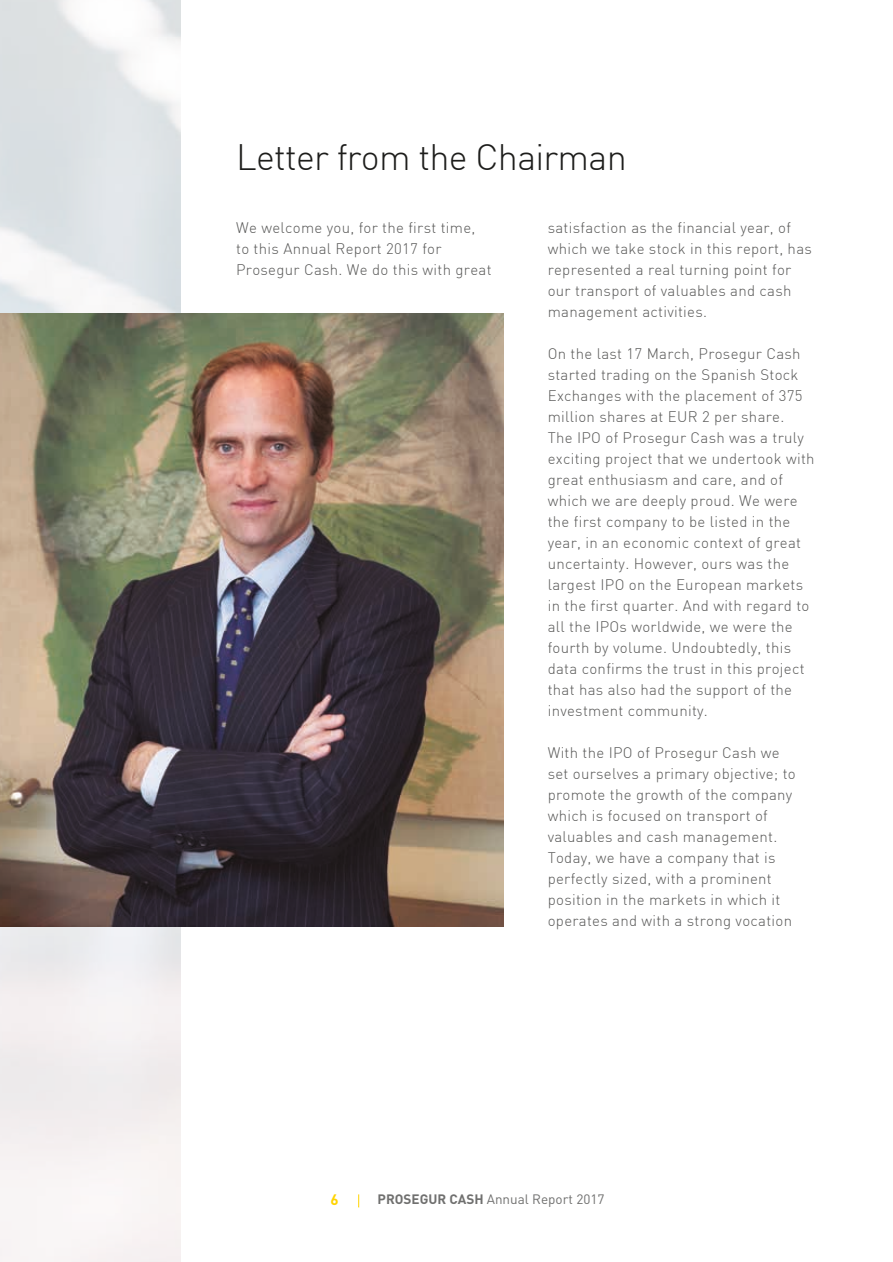
<style>
.page{position:relative;width:893px;height:1262px;background:#fff}
.page>*{position:absolute;margin:0;border:0;box-sizing:border-box;transform-origin:0 0}
.t1{font:300 36px "DIN";letter-spacing:-.02em;color:#1d1d1b}
.t2{font:300 15px/21px "DIN";letter-spacing:.02em;color:#575756}
.t3{font:700 15px "DIN";color:#ffd400}
.t4{font:13.5px "DIN";color:#70706f}
.s1{font-weight:700}
</style>
<div class="page">
<svg style="left:358px;top:1194px;width:1px;height:13px"></svg>
<img style="left:0;top:0;width:181px;height:1261px">
<img style="left:0;top:313px;width:504px;height:613px">
<h1 class="t1" style="left:236px;top:135px;width:392px">Letter from the Chairman</h1>
<p class="t2" style="left:236px;top:217px;width:257px">We welcome you, for the first time, to this Annual Report 2017 for<br>Prosegur Cash. We do this with great</p>
<p class="t2" style="left:548px;top:217px;width:266px">satisfaction as the financial year, of which we take stock in this report, has represented a real turning point for our transport of valuables and cash management activities.</p>
<p class="t2" style="left:548px;top:343px;width:268px">On the last 17 March, Prosegur Cash started trading on the Spanish Stock Exchanges with the placement of 375 million shares at EUR 2 per share.<br>The IPO of Prosegur Cash was a truly exciting project that we undertook with great enthusiasm and care, and of which we are deeply proud. We were the first company to be listed in the year, in an economic context of great uncertainty. However, ours was the largest IPO on the European markets in the first quarter. And with regard to all the IPOs worldwide, we were the fourth by volume. Undoubtedly, this data confirms the trust in this project that has also had the support of the investment community.</p>
<p class="t2" style="left:548px;top:742px;width:250px">With the IPO of Prosegur Cash we set ourselves a primary objective; to promote the growth of the company which is focused on transport of valuables and cash management.<br>Today, we have a company that is perfectly sized, with a prominent position in the markets in which it operates and with a strong vocation</p>
<p class="t3" style="left:330px;top:1190px;width:10px">6</p>
<p class="t4" style="left:378px;top:1190px;width:228px"><span class="s1">PROSEGUR CASH</span> Annual Report 2017</p>
</div>
